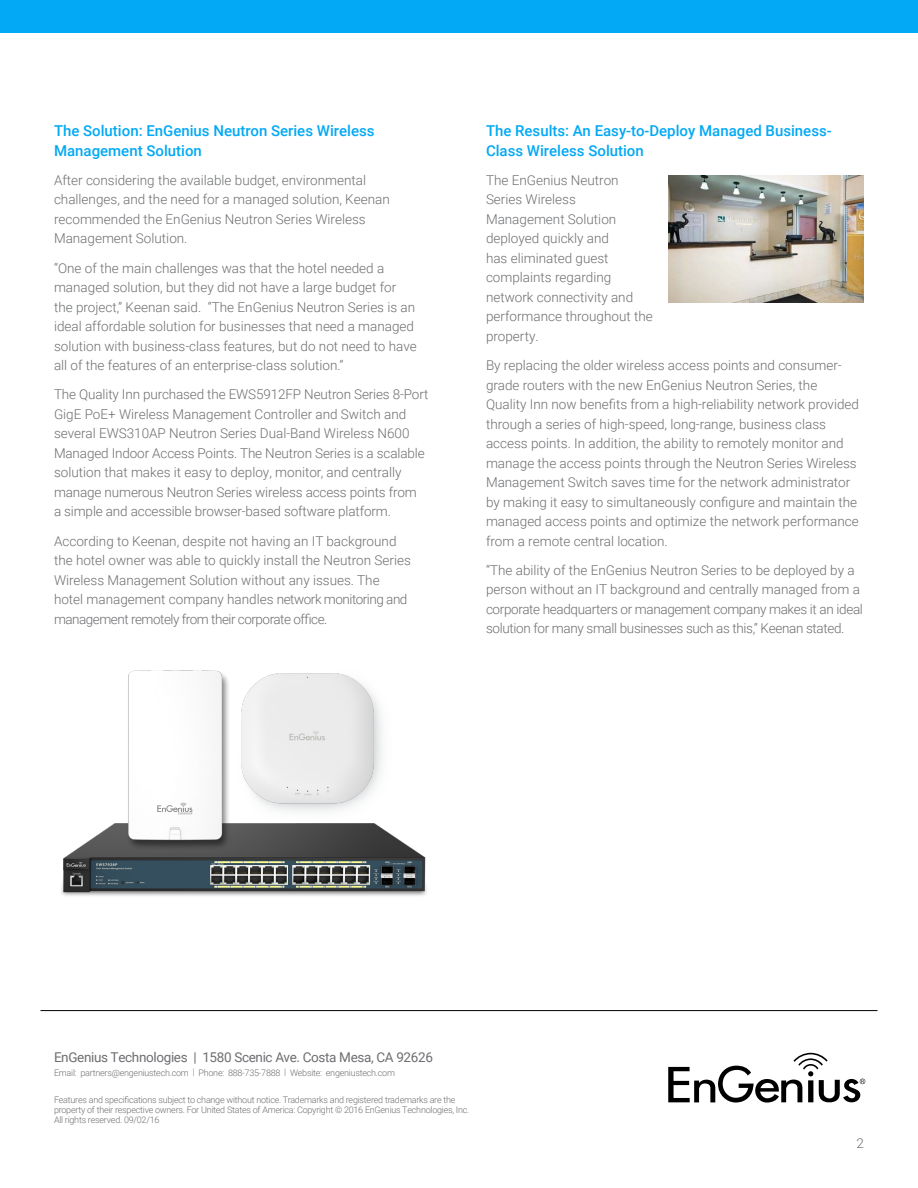
<style>
.page{position:relative;width:918px;height:1188px;background:#fff}
.page>*{position:absolute;margin:0;border:0;box-sizing:border-box;transform-origin:0 0}
.t1{font:500 15px/19.5px "Roboto";color:#03a9f4}
.Body_Paragraph{font:300 13.5px/19.5px "Roboto";color:#6d6e71}
.Body_Paragraph-2{font:300 13.5px/19.5px "Roboto";letter-spacing:-.025em;color:#6d6e71}
.Footer_Contact_Info{font:13.5px "Roboto";letter-spacing:-.025em;color:#6d6e71}
.Footnote{font:300 9px/9.8px "Roboto";letter-spacing:-.025em;color:#6d6e71}
</style>
<div class="page">
<hr style="left:40px;top:1010px;width:838px;height:1px;background:#000">
<svg style="left:668px;top:1053px;width:197px;height:50px"></svg>
<div style="left:0;top:0;width:918px;height:32px;background:#03a9f4"></div>
<img style="left:61px;top:670px;width:366px;height:226px">
<img style="left:668px;top:176px;width:196px;height:127px">
<h1 class="t1" style="left:54px;top:120px;width:322px">The Solution: EnGenius Neutron Series Wireless<br>Management Solution</h1>
<p class="Body_Paragraph" style="left:54px;top:170px;width:337px">After considering the available budget, environmental challenges, and the need for a managed solution, Keenan recommended the EnGenius Neutron Series Wireless Management Solution.</p>
<p class="Body_Paragraph" style="left:54px;top:257px;width:364px">“One of the main challenges was that the hotel needed a managed solution, but they did not have a large budget for the project,” Keenan said. “The EnGenius Neutron Series is an ideal affordable solution for businesses that need a managed solution with business-class features, but do not need to have all of the features of an enterprise-class solution.”</p>
<p class="Body_Paragraph" style="left:54px;top:384px;width:376px">The Quality Inn purchased the EWS5912FP Neutron Series 8-Port GigE PoE+ Wireless Management Controller and Switch and several EWS310AP Neutron Series Dual-Band Wireless N600<br>Managed Indoor Access Points. The Neutron Series is a scalable solution that makes it easy to deploy, monitor, and centrally manage numerous Neutron Series wireless access points from<br>a simple and accessible browser-based software platform.</p>
<p class="Body_Paragraph" style="left:54px;top:530px;width:358px">According to Keenan, despite not having an IT background the hotel owner was able to quickly install the Neutron Series Wireless Management Solution without any issues. The hotel management company handles network monitoring and management remotely from their corporate office.</p>
<h1 class="t1" style="left:486px;top:120px;width:347px">The Results: An Easy-to-Deploy Managed Business-<br>Class Wireless Solution</h1>
<p class="Body_Paragraph" style="left:486px;top:170px;width:168px">The EnGenius Neutron<br>Series Wireless<br>Management Solution deployed quickly and<br>has eliminated guest complaints regarding network connectivity and performance throughout the property.</p>
<p class="Body_Paragraph" style="left:486px;top:355px;width:375px">By replacing the older wireless access points and consumer&shy;grade routers with the new EnGenius Neutron Series, the Quality Inn now benefits from a high-reliability network provided through a series of high-speed, long-range, business class access points. In addition, the ability to remotely monitor and manage the access points through the Neutron Series Wireless Management Switch saves time for the network administrator by making it easy to simultaneously configure and maintain the managed access points and optimize the network performance from a remote central location.</p>
<p class="Body_Paragraph-2" style="left:486px;top:560px;width:378px">“The ability of the EnGenius Neutron Series to be deployed by a person without an IT background and centrally managed from a corporate headquarters or management company makes it an ideal solution for many small businesses such as this,” Keenan stated.</p>
<p class="Footer_Contact_Info" style="left:54px;top:1048px;width:380px">EnGenius Technologies | 1580 Scenic Ave. Costa Mesa, CA 92626</p>
<p class="Footnote" style="left:54px;top:1068px;width:343px">Email: partners@engeniustech.com | Phone: 888-735-7888 | Website: engeniustech.com</p>
<p class="Footnote" style="left:54px;top:1095px;width:417px">Features and specifications subject to change without notice. Trademarks and registered trademarks are the property of their respective owners. For United States of America: Copyright © 2016 EnGenius Technologies, Inc.<br>All rights reserved. 09/02/16</p>
<p class="Body_Paragraph" style="left:857px;top:1132px;width:9px">2</p>
</div>
